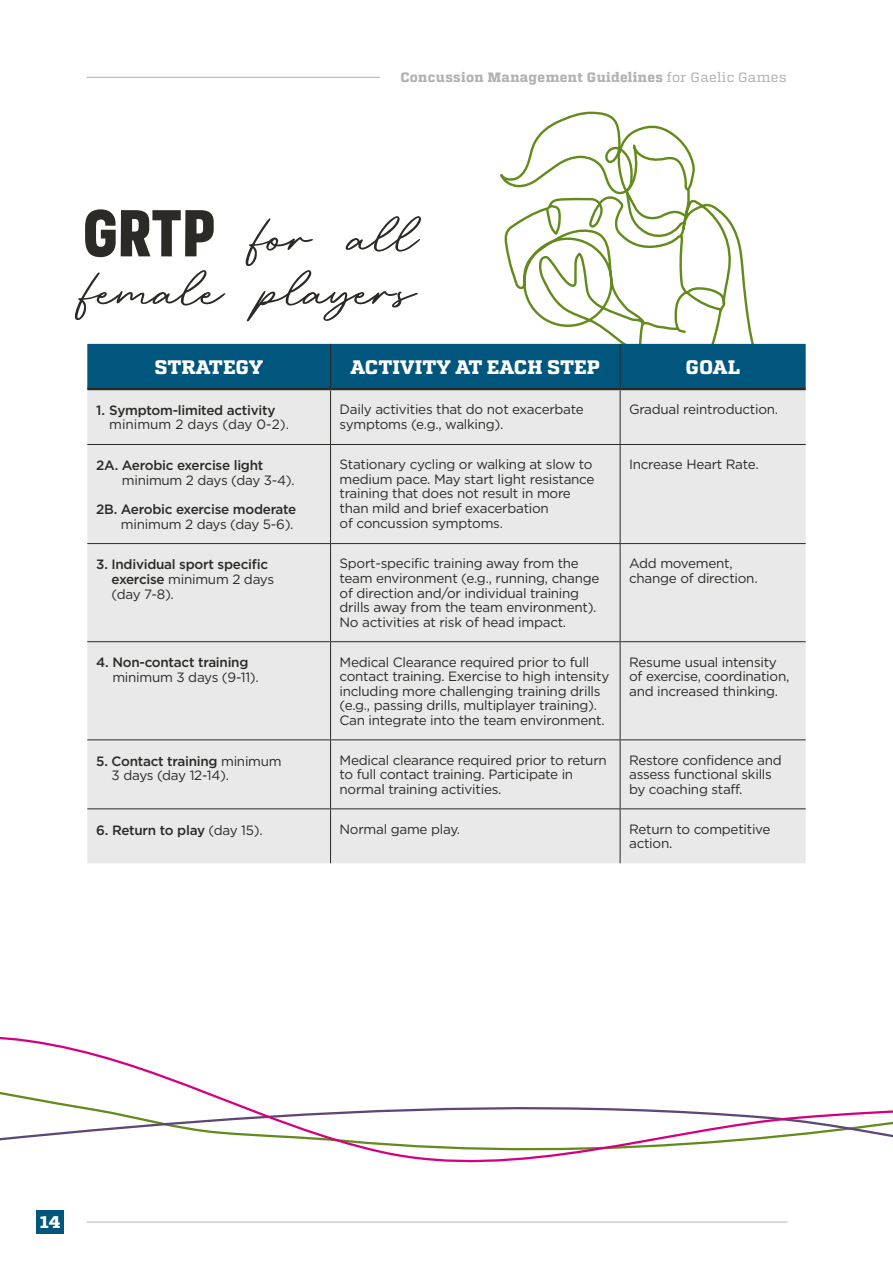
<style>
.page{position:relative;width:893px;height:1263px;background:#fff}
.page>*{position:absolute;margin:0;border:0;box-sizing:border-box;transform-origin:0 0}
.t1{font:99px "Retro Signature";color:#2c2a27}
.t2{font:700 19.5px "Atletico";color:#fff}
.t3{font:700 16.95px "Atletico";color:#fff}
.t4{font:13.5px/14.5px "Gotham";letter-spacing:-.02em;color:#2c2a27}
.t5{font:500 13.5px/14.5px "Gotham";letter-spacing:-.02em;color:#2c2a27}
.t6{font:700 13.5px "Atletico";letter-spacing:.03em;color:#b3b2b2}
.t7{font:13.5px "Gotham";color:#2c2a27}
.s1{font-weight:400}
.s2{font-family:"Blooms Headline";font-size:66.3px}
.s3{font-weight:500}
</style>
<div class="page">
<div style="left:37px;top:1210px;width:27px;height:24px;background:#00567d"></div>
<hr style="left:87px;top:77px;width:293px;height:1px;background:#b3b2b2">
<hr style="left:87px;top:1222px;width:700px;height:1px;background:#b3b2b2">
<svg style="left:488px;top:125px;width:272px;height:219px"></svg>
<svg style="left:491px;top:112px;width:144px;height:86px"></svg>
<svg style="left:0;top:1036px;width:893px;height:127px"></svg>
<div style="left:87px;top:344px;width:719px;height:44px;background:#00567d"></div>
<div style="left:87px;top:390px;width:719px;height:473px;background:#e9e9e9"></div>
<hr style="left:87px;top:444px;width:244px;height:1px;background:#2c2a27">
<hr style="left:331px;top:444px;width:289px;height:1px;background:#2c2a27">
<hr style="left:620px;top:444px;width:186px;height:1px;background:#2c2a27">
<hr style="left:87px;top:543px;width:244px;height:1px;background:#2c2a27">
<hr style="left:331px;top:543px;width:289px;height:1px;background:#2c2a27">
<hr style="left:620px;top:543px;width:186px;height:1px;background:#2c2a27">
<hr style="left:87px;top:641px;width:244px;height:1px;background:#2c2a27">
<hr style="left:331px;top:641px;width:289px;height:1px;background:#2c2a27">
<hr style="left:620px;top:641px;width:186px;height:1px;background:#2c2a27">
<hr style="left:87px;top:739px;width:244px;height:1px;background:#2c2a27">
<hr style="left:331px;top:739px;width:289px;height:1px;background:#2c2a27">
<hr style="left:620px;top:739px;width:186px;height:1px;background:#2c2a27">
<hr style="left:87px;top:808px;width:244px;height:1px;background:#2c2a27">
<hr style="left:331px;top:808px;width:289px;height:1px;background:#2c2a27">
<hr style="left:620px;top:808px;width:186px;height:1px;background:#2c2a27">
<hr style="left:330px;top:344px;width:1px;height:44px;background:#2c2a27">
<hr style="left:620px;top:344px;width:1px;height:44px;background:#2c2a27">
<hr style="left:330px;top:390px;width:1px;height:54px;background:#2c2a27">
<hr style="left:620px;top:390px;width:1px;height:54px;background:#2c2a27">
<hr style="left:330px;top:445px;width:1px;height:98px;background:#2c2a27">
<hr style="left:620px;top:445px;width:1px;height:98px;background:#2c2a27">
<hr style="left:330px;top:544px;width:1px;height:97px;background:#2c2a27">
<hr style="left:620px;top:544px;width:1px;height:97px;background:#2c2a27">
<hr style="left:330px;top:642px;width:1px;height:97px;background:#2c2a27">
<hr style="left:620px;top:642px;width:1px;height:97px;background:#2c2a27">
<hr style="left:330px;top:740px;width:1px;height:68px;background:#2c2a27">
<hr style="left:620px;top:740px;width:1px;height:68px;background:#2c2a27">
<hr style="left:330px;top:809px;width:1px;height:54px;background:#2c2a27">
<hr style="left:620px;top:809px;width:1px;height:54px;background:#2c2a27">
<hr style="left:87px;top:388px;width:244px;height:2px;background:#2c2a27">
<hr style="left:331px;top:388px;width:289px;height:2px;background:#2c2a27">
<hr style="left:620px;top:388px;width:186px;height:2px;background:#2c2a27">
<p class="t6" style="left:400px;top:69px;width:387px">Concussion Management Guidelines <span class="s1">for Gaelic Games</span></p>
<h1 class="t1" style="left:83px;top:179px;width:336px"><span class="s2">GRTP</span> for all</h1>
<h1 class="t1" style="left:83px;top:233px;width:334px">female players</h1>
<h2 class="t2" style="left:154px;top:355px;width:110px">STRATEGY</h2>
<h2 class="t2" style="left:350px;top:355px;width:251px">ACTIVITY AT EACH STEP</h2>
<h2 class="t2" style="left:686px;top:355px;width:56px">GOAL</h2>
<p class="t5" style="left:96px;top:403px;width:181px">1. Symptom-limited activity</p>
<p class="t7" style="left:109px;top:417px;width:181px">minimum 2 days (day 0-2).</p>
<p class="t4" style="left:340px;top:402px;width:246px">Daily activities that do not exacerbate symptoms (e.g., walking).</p>
<p class="t4" style="left:629px;top:402px;width:150px">Gradual reintroduction.</p>
<p class="t5" style="left:96px;top:458px;width:169px">2A. Aerobic exercise light</p>
<p class="t4" style="left:122px;top:473px;width:174px">minimum 2 days (day 3-4).</p>
<p class="t5" style="left:96px;top:502px;width:202px">2B. Aerobic exercise moderate</p>
<p class="t4" style="left:121px;top:516px;width:174px">minimum 2 days (day 5-6).</p>
<p class="t4" style="left:340px;top:457px;width:256px">Stationary cycling or walking at slow to medium pace. May start light resistance training that does not result in more than mild and brief exacerbation<br>of concussion symptoms.</p>
<p class="t4" style="left:629px;top:457px;width:131px">Increase Heart Rate.</p>
<p class="t5" style="left:112px;top:557px;width:164px;text-indent:-15px">3. Individual sport specific exercise <span class="s1">minimum 2 days (day 7-8).</span></p>
<p class="t4" style="left:340px;top:556px;width:261px">Sport-specific training away from the team environment (e.g., running, change of direction and/or individual training drills away from the team environment).<br>No activities at risk of head impact.</p>
<p class="t4" style="left:629px;top:556px;width:130px">Add movement, change of direction.</p>
<p class="t5" style="left:96px;top:655px;width:154px">4. Non-contact training</p>
<p class="t4" style="left:112px;top:670px;width:148px">minimum 3 days (9-11).</p>
<p class="t4" style="left:340px;top:654px;width:271px">Medical Clearance required prior to full contact training. Exercise to high intensity including more challenging training drills (e.g., passing drills, multiplayer training).<br>Can integrate into the team environment.</p>
<p class="t4" style="left:629px;top:654px;width:162px">Resume usual intensity of exercise, coordination, and increased thinking.</p>
<p class="t4" style="left:112px;top:753px;width:172px;text-indent:-15px"><span class="s3">5. Contact training</span> minimum<br>3 days (day 12-14).</p>
<p class="t4" style="left:340px;top:752px;width:269px">Medical clearance required prior to return to full contact training. Participate in normal training activities.</p>
<p class="t4" style="left:629px;top:752px;width:154px">Restore confidence and assess functional skills by coaching staff.</p>
<p class="t5" style="left:96px;top:822px;width:168px">6. Return to play <span class="s1">(day 15).</span></p>
<p class="t4" style="left:340px;top:821px;width:122px">Normal game play.</p>
<p class="t4" style="left:629px;top:821px;width:143px">Return to competitive action.</p>
<p class="t3" style="left:40px;top:1212px;width:22px">14</p>
</div>
